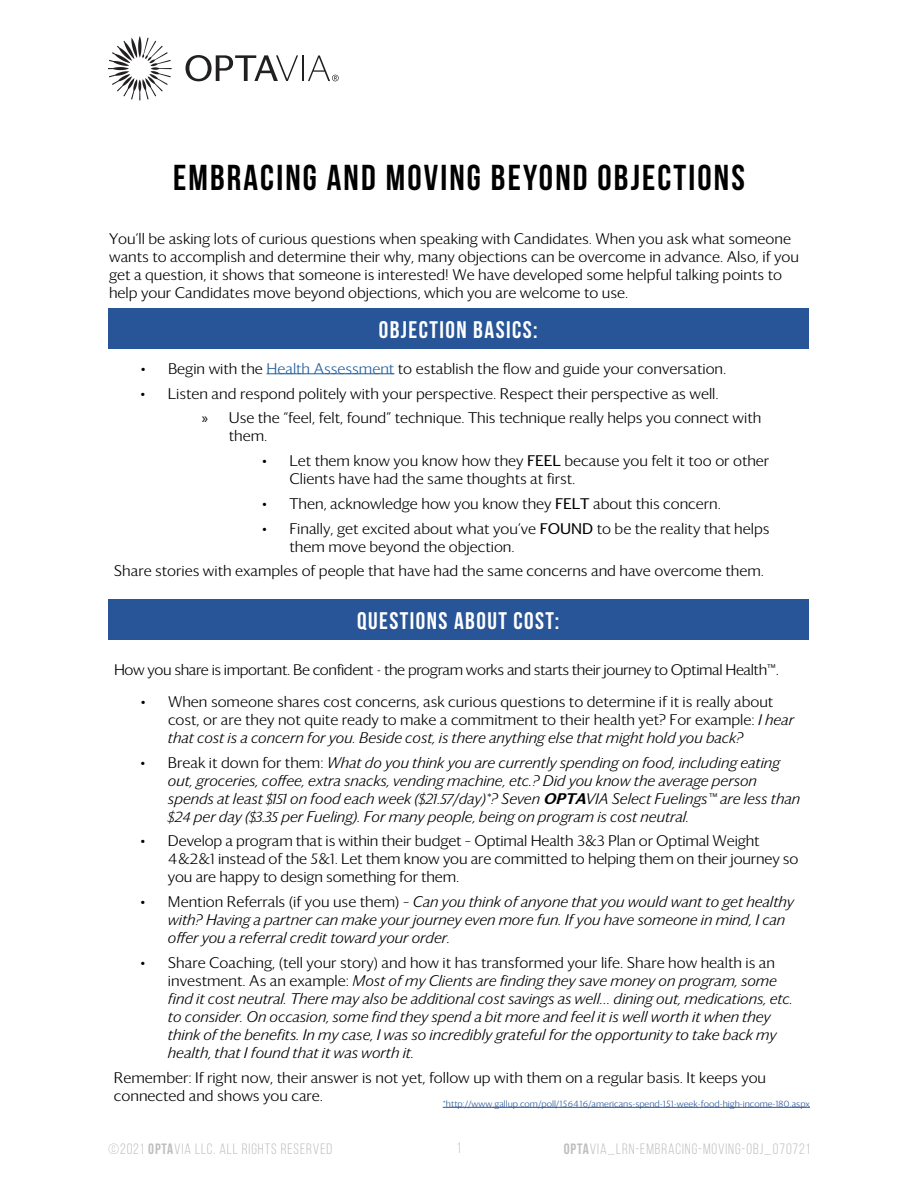
<style>
.page{position:relative;width:918px;height:1188px;background:#fff}
.page>*{position:absolute;margin:0;border:0;box-sizing:border-box;transform-origin:0 0}
.t1{font:36px "Bebas Neue";letter-spacing:.06em;color:#000}
.t2{font:24px "Bebas Neue";letter-spacing:.06em;color:#fff}
.t3{font:15px/18px "Darby Sans Light TSFL";color:#000}
.t4{font:15px/18px "Darby Sans Light Italic TSFL";color:#000}
.t5{font:15px "Darby Sans Light TSFL";letter-spacing:-.025em;color:#000}
.t6{font:15px "Bebas Neue";letter-spacing:.06em;color:#bcbec0}
.t7{font:9px "Darby Sans Light TSFL";color:#285597}
.s1{color:#215e9e}
.s2{font-family:"Myriad Pro"}
.s3{font-family:"Darby Sans Regular TSFL"}
.s4{font-family:"Darby Sans Light Italic TSFL"}
.s5{font-family:"Darby Sans Light TSFL"}
.s6{font-family:"Darby Sans Medium TSFL";font-style:italic}
.s7{font-style:inherit}
</style>
<div class="page">
<svg style="left:108px;top:36px;width:64px;height:64px"></svg>
<svg style="left:186px;top:55px;width:112px;height:26px"></svg>
<hr style="left:302px;top:55px;width:2px;height:26px;background:#221f20">
<svg style="left:308px;top:55px;width:31px;height:26px"></svg>
<div style="left:108px;top:309px;width:700px;height:40px;background:#285597"></div>
<hr style="left:266px;top:374px;width:128px;height:1px;background:#215e9e">
<div style="left:108px;top:599px;width:700px;height:41px;background:#285597"></div>
<hr style="left:443px;top:1107px;width:367px;height:1px;background:#285597">
<h1 class="t1" style="left:173px;top:158px;width:573px">EMBRACING AND MOVING BEYOND OBJECTIONS</h1>
<p class="t3" style="left:109px;top:229px;width:691px">You’ll be asking lots of curious questions when speaking with Candidates. When you ask what someone wants to accomplish and determine their why, many objections can be overcome in advance. Also, if you get a question, it shows that someone is interested! We have developed some helpful talking points to help your Candidates move beyond objections, which you are welcome to use.</p>
<h2 class="t2" style="left:379px;top:317px;width:160px">OBJECTION BASICS:</h2>
<p class="t3" style="left:141px;top:359px;width:587px">• Begin with the <span class="s1">Health Assessment</span> to establish the flow and guide your conversation.</p>
<p class="t3" style="left:202px;top:380px;width:561px;line-height:24.8px;text-indent:-61px">• Listen and respond politely with your perspective. Respect their perspective as well.<br><span class="s2">»</span> Use the “feel, felt, found” technique. This technique really helps you connect with</p>
<p class="t3" style="left:229px;top:426px;width:40px">them.</p>
<p class="t3" style="left:289px;top:451px;width:481px;text-indent:-27px">• Let them know you know how they <span class="s3">FEEL</span> because you felt it too or other<br>Clients have had the same thoughts at first.</p>
<p class="t3" style="left:262px;top:494px;width:460px">• Then, acknowledge how you know they <span class="s3">FELT</span> about this concern.</p>
<p class="t3" style="left:289px;top:518px;width:482px;text-indent:-27px">• Finally, get excited about what you’ve <span class="s3">FOUND</span> to be the reality that helps them move beyond the objection.</p>
<p class="t3" style="left:114px;top:561px;width:652px">Share stories with examples of people that have had the same concerns and have overcome them.</p>
<h2 class="t2" style="left:357px;top:608px;width:203px">QUESTIONS ABOUT COST:</h2>
<p class="t5" style="left:114px;top:660px;width:667px">How you share is important. Be confident - the program works and starts their journey to Optimal Health™.</p>
<p class="t3" style="left:168px;top:692px;width:627px;text-indent:-27px">• When someone shares cost concerns, ask curious questions to determine if it is really about cost, or are they not quite ready to make a commitment to their health yet? For example: <span class="s4">I hear</span></p>
<p class="t4" style="left:168px;top:728px;width:577px">that cost is a concern for you. Beside cost, is there anything else that might hold you back?</p>
<p class="t4" style="left:168px;top:753px;width:634px;text-indent:-27px"><span class="s5">• Break it down for them:</span> What do you think you are currently spending on food, including eating out, groceries, coffee, extra snacks, vending machine, etc.? Did you know the average person spends at least $151 on food each week ($21.57/day)*? Seven <span class="s6">OPTA</span>VIA Select Fuelings™ are less than $24 per day ($3.35 per Fueling). For many people, being on program is cost neutral.</p>
<p class="t3" style="left:168px;top:831px;width:632px;text-indent:-27px">• Develop a program that is within their budget – Optimal Health 3&amp;3 Plan or Optimal Weight<br>4&amp;2&amp;1 instead of the 5&amp;1. Let them know you are committed to helping them on their journey so you are happy to design something for them.</p>
<p class="t4" style="left:168px;top:892px;width:627px;text-indent:-27px"><span class="s5">• Mention Referrals (if you use them) –</span> Can you think of anyone that you would want to get healthy with? Having a partner can make your journey even more fun. If you have someone in mind, I can offer you a referral credit toward your order.</p>
<p class="t3" style="left:141px;top:953px;width:636px">• Share Coaching, (tell your story) and how it has transformed your life. Share how health is an</p>
<p class="t4" style="left:168px;top:971px;width:627px"><span class="s5">investment. As an example:</span> Most of my Clients are finding they save money on program, some find it cost neutral. There may also be additional cost savings as well… dining out, medications, etc. to consider. On occasion, some find they spend a bit more and feel it is well worth it when they think of the benefits. In my case, I was so incredibly grateful for the opportunity to take back my health, that I found that it was worth it.</p>
<p class="t3" style="left:114px;top:1068px;width:654px">Remember: If right now, their answer is not yet, follow up with them on a regular basis. It keeps you connected and shows you care.</p>
<p class="t7" style="left:443px;top:1098px;width:369px">*http://www.gallup.com/poll/156416/americans-spend-151-week-food-high-income-180.aspx</p>
<p class="t6" style="left:108px;top:1140px;width:226px">©2021 <span class="s7">OPTA</span>VIA LLC. ALL RIGHTS RESERVED</p>
<p class="t6" style="left:457px;top:1140px;width:6px">1</p>
<p class="t6" style="left:564px;top:1140px;width:248px"><span class="s7">OPTA</span>VIA_LRN-EMBRACING-MOVING-OBJ_070721</p>
</div>
